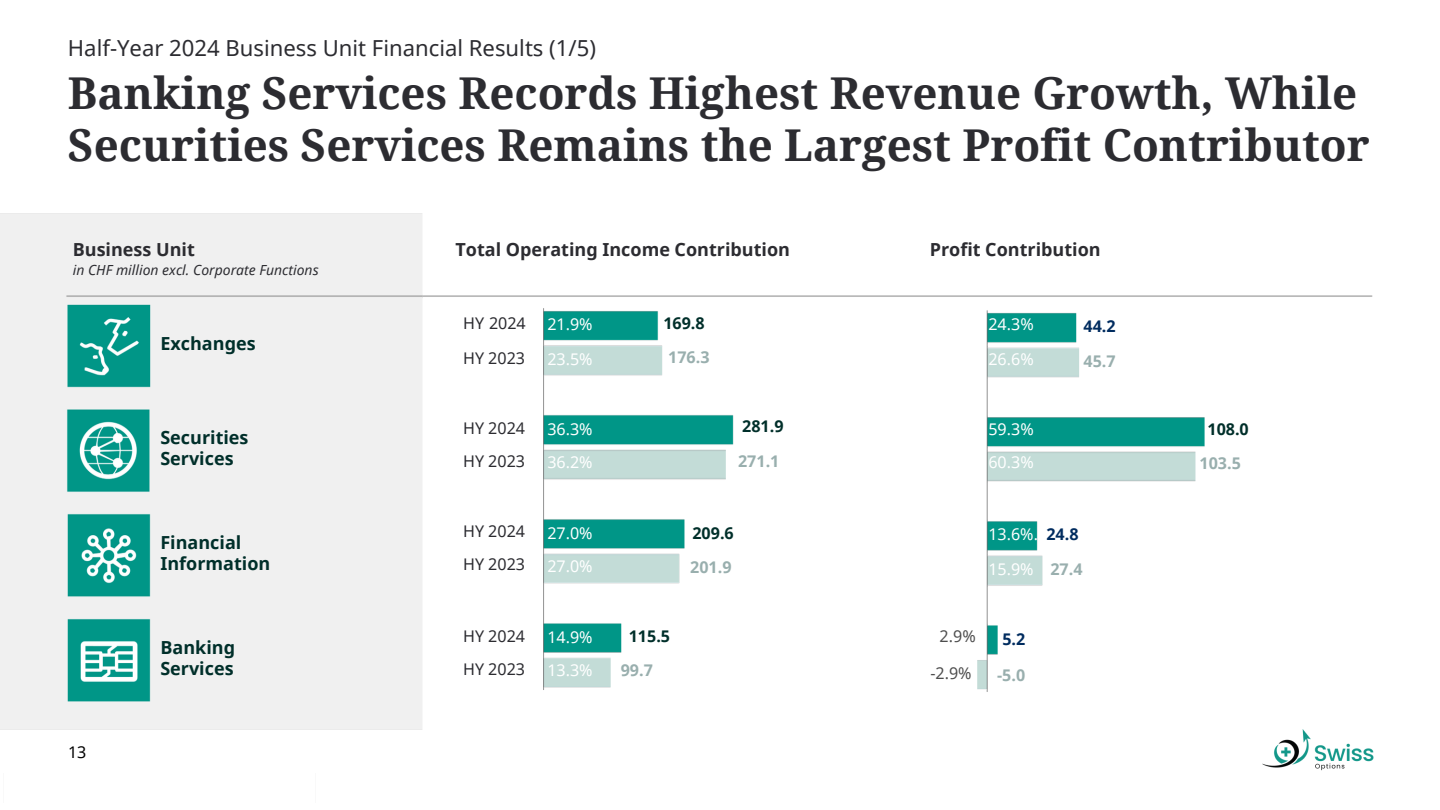
<style>
.page{position:relative;width:1440px;height:810px;background:#fff}
.page>*{position:absolute;margin:0;border:0;box-sizing:border-box;transform-origin:0 0}
.t1{font:700 44px/52.4px "Noto Serif";color:#2c2c31}
.t2{font:22px "Noto Sans";color:#2c2c31}
.t3{font:700 18px "Noto Sans";color:#2c2c31}
.t4{font:700 18px/21px "Noto Sans";color:#002f2a}
.t5{font:16px/33px "Noto Sans";color:#fff}
.t6{font:16px/33px "Noto Sans";color:#2c2c31}
.t7{font:700 16px "Noto Sans";color:#99afae}
.t8{font:700 16px "Noto Sans";color:#002f2a}
.t9{font:700 16px/34.8px "Noto Sans";color:#002c5f}
.t10{font:16px "Noto Sans";color:#4e4e4e}
.t11{font:16px "Noto Sans";color:#000}
.t12{font:italic 14px "Noto Sans";color:#2c2c31}
.s1{color:#99afae}
.s2{font-weight:700;color:#002c5f}
</style>
<div class="page">
<img style="left:0;top:213px;width:1373px;height:517px">
<img style="left:1262px;top:729px;width:111px;height:42px">
<h4 class="t2" style="left:68px;top:33px;width:529px">Half-Year 2024 Business Unit Financial Results (1/5)</h4>
<h4 class="t1" style="left:68px;top:65px;width:1303px">Banking Services Records Highest Revenue Growth, While<br>Securities Services Remains the Largest Profit Contributor</h4>
<h4 class="t3" style="left:73px;top:236px;width:124px">Business Unit</h4>
<h4 class="t12" style="left:73px;top:260px;width:247px">in CHF million excl. Corporate Functions</h4>
<p class="t4" style="left:160px;top:333px;width:97px">Exchanges</p>
<p class="t4" style="left:160px;top:427px;width:90px">Securities<br>Services</p>
<p class="t4" style="left:160px;top:532px;width:111px">Financial<br>Information</p>
<h2 class="t11" style="left:68px;top:741px;width:20px">13</h2>
<h4 class="t4" style="left:160px;top:636px;width:76px">Banking<br>Services</h4>
<p class="t3" style="left:456px;top:236px;width:336px">Total Operating Income Contribution</p>
<p class="t3" style="left:930px;top:236px;width:172px">Profit Contribution</p>
<h2 class="t6" style="left:463px;top:306px;width:64px;line-height:34.4px">HY 2024<br>HY 2023</h2>
<h3 class="t5" style="left:547px;top:307px;width:47px;line-height:34.4px">21.9%<br>23.5%</h3>
<h2 class="t6" style="left:463px;top:411px;width:63px">HY 2024<br>HY 2023</h2>
<h5 class="t5" style="left:547px;top:412px;width:47px">36.3%<br>36.2%</h5>
<h4 class="t8" style="left:663px;top:311px;width:43px">169.8</h4>
<h4 class="t7" style="left:668px;top:346px;width:43px">176.3</h4>
<h3 class="t8" style="left:742px;top:415px;width:43px">281.9</h3>
<h5 class="t7" style="left:738px;top:450px;width:43px">271.1</h5>
<h2 class="t6" style="left:463px;top:515px;width:63px">HY 2024<br>HY 2023</h2>
<h2 class="t6" style="left:463px;top:619px;width:63px">HY 2024<br>HY 2023</h2>
<h4 class="t5" style="left:547px;top:516px;width:47px">27.0%<br>27.0%</h4>
<h4 class="t8" style="left:692px;top:521px;width:43px">209.6</h4>
<h4 class="t7" style="left:690px;top:556px;width:43px">201.9</h4>
<h4 class="t5" style="left:547px;top:620px;width:47px">14.9%<br>13.3%</h4>
<h3 class="t8" style="left:629px;top:625px;width:43px">115.5</h3>
<h5 class="t7" style="left:621px;top:659px;width:34px">99.7</h5>
<h5 class="t5" style="left:988px;top:307px;width:47px;line-height:34.4px">24.3%<br>26.6%</h5>
<h4 class="t9" style="left:1084px;top:309px;width:34px">44.2<br><span class="s1">45.7</span></h4>
<h4 class="t5" style="left:988px;top:412px;width:47px">59.3%<br>60.3%</h4>
<h2 class="t5" style="left:988px;top:516px;width:92px;line-height:34.8px">13.6%. <span class="s2">24.8<br></span>15.9%</h2>
<h5 class="t7" style="left:1050px;top:558px;width:34px">27.4</h5>
<h4 class="t10" style="left:940px;top:625px;width:38px">2.9%</h4>
<h4 class="t9" style="left:1002px;top:621px;width:24px">5.2</h4>
<h5 class="t10" style="left:930px;top:662px;width:43px">-2.9%</h5>
<h4 class="t7" style="left:997px;top:664px;width:30px">-5.0</h4>
<h5 class="t8" style="left:1207px;top:418px;width:43px">108.0</h5>
<h5 class="t7" style="left:1200px;top:452px;width:43px">103.5</h5>
</div>
